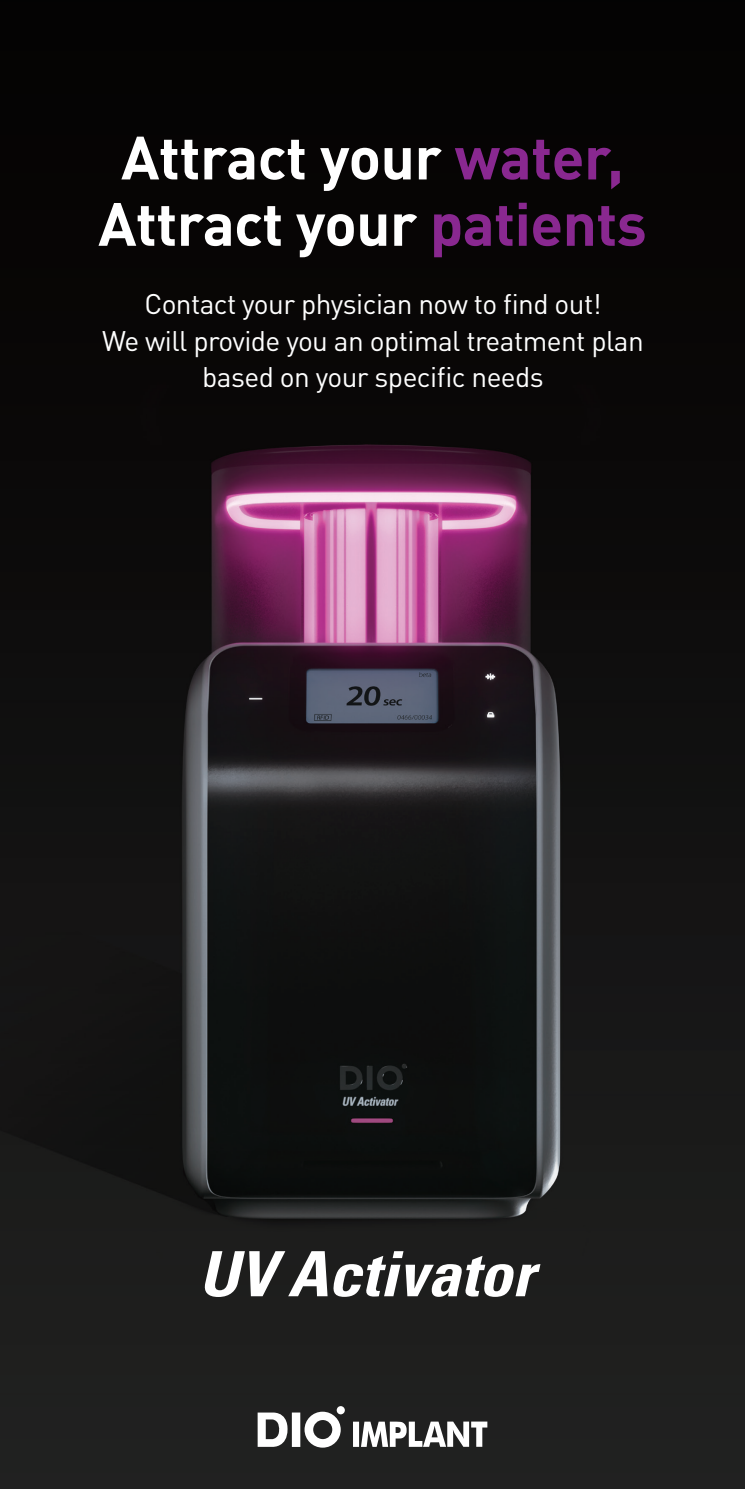
<style>
.page{position:relative;width:745px;height:1489px;background:#fff}
.page>*{position:absolute;margin:0;border:0;box-sizing:border-box;transform-origin:0 0}
.t1{font:italic 700 condensed 62.48px "Univers LT Std";color:#fff;scale:1.06 1}
.t2{font:700 60.02px "DIN Pro";letter-spacing:-.01em;color:#fff}
.t3{font:28px/36.8px "DIN Pro";letter-spacing:-.02em;color:#fff;text-align:center}
.s1{color:#892890}
</style>
<div class="page">
<img style="left:0;top:0;width:744px;height:1488px">
<svg style="left:336px;top:1405px;width:8px;height:9px"></svg>
<svg style="left:304px;top:1411px;width:36px;height:36px"></svg>
<svg style="left:257px;top:1412px;width:32px;height:34px"></svg>
<div style="left:291px;top:1412px;width:9px;height:34px;background:#fff"></div>
<div style="left:353px;top:1421px;width:6px;height:25px;background:#fff"></div>
<svg style="left:361px;top:1421px;width:126px;height:25px"></svg>
<p class="t2" style="left:121px;top:117px;width:504px">Attract your <span class="s1">water,</span></p>
<p class="t2" style="left:98px;top:183px;width:549px">Attract your <span class="s1">patients</span></p>
<p class="t3" style="left:144px;top:284px;width:458px">Contact your physician now to find out!</p>
<p class="t3" style="left:102px;top:321px;width:543px">We will provide you an optimal treatment plan based on your specific needs</p>
<h1 class="t1" style="left:198px;top:1235px;width:318px">UV Activator</h1>
</div>
